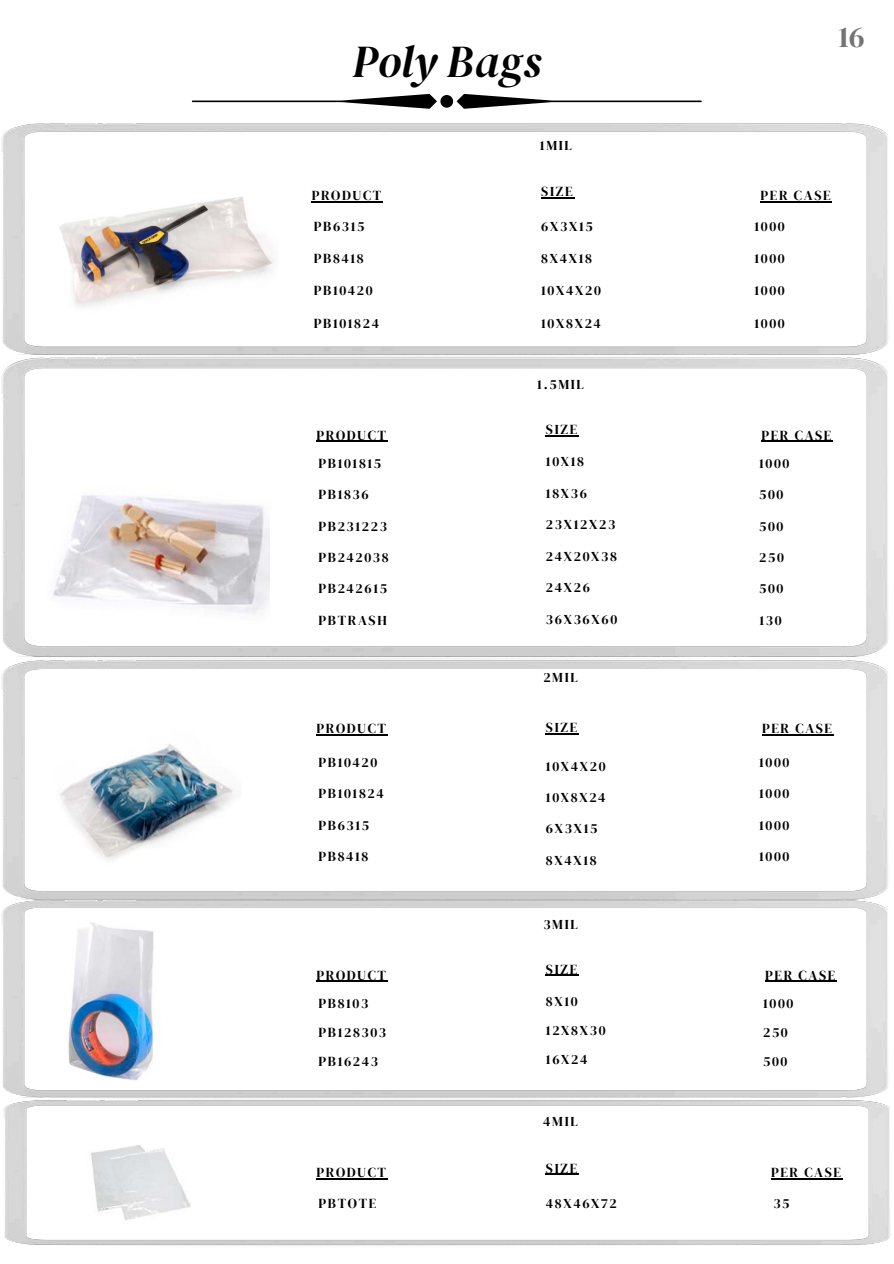
<style>
.page{position:relative;width:894px;height:1264px;background:#fff}
.page>*{position:absolute;margin:0;border:0;box-sizing:border-box;transform-origin:0 0}
.t1{font:italic 45px "DM Serif Display";color:#000}
.t2{font:30px "DM Serif Display";color:#737373}
.t3{font:13.65px "DM Serif Display";letter-spacing:.12em;color:#000}
</style>
<div class="page">
<svg style="left:192px;top:94px;width:509px;height:15px"></svg>
<img style="left:2px;top:124px;width:886px;height:776px">
<hr style="left:760px;top:201px;width:72px;height:1px;background:#000">
<hr style="left:311px;top:201px;width:72px;height:1px;background:#000">
<hr style="left:541px;top:197px;width:33px;height:1px;background:#000">
<img style="left:39px;top:168px;width:239px;height:145px">
<img style="left:48px;top:446px;width:222px;height:174px">
<hr style="left:761px;top:441px;width:71px;height:1px;background:#000">
<hr style="left:316px;top:441px;width:72px;height:1px;background:#000">
<hr style="left:545px;top:435px;width:33px;height:1px;background:#000">
<hr style="left:761px;top:734px;width:72px;height:1px;background:#000">
<hr style="left:316px;top:734px;width:72px;height:1px;background:#000">
<hr style="left:545px;top:733px;width:33px;height:1px;background:#000">
<img style="left:54px;top:713px;width:187px;height:155px">
<img style="left:2px;top:900px;width:886px;height:199px">
<hr style="left:765px;top:980px;width:71px;height:2px;background:#000">
<hr style="left:316px;top:980px;width:72px;height:2px;background:#000">
<hr style="left:545px;top:974px;width:33px;height:1px;background:#000">
<img style="left:62px;top:920px;width:99px;height:160px">
<img style="left:3px;top:1100px;width:887px;height:146px">
<img style="left:88px;top:1127px;width:107px;height:107px">
<hr style="left:545px;top:1173px;width:33px;height:1px;background:#000">
<hr style="left:316px;top:1177px;width:72px;height:2px;background:#000">
<hr style="left:770px;top:1177px;width:72px;height:2px;background:#000">
<p class="t1" style="left:352px;top:30px;width:190px">Poly Bags</p>
<p class="t2" style="left:838px;top:16px;width:28px">16</p>
<h1 class="t3" style="left:539px;top:136px;width:33px">1MIL</h1>
<p class="t3" style="left:541px;top:182px;width:33px">SIZE</p>
<p class="t3" style="left:311px;top:186px;width:71px">PRODUCT</p>
<p class="t3" style="left:760px;top:186px;width:72px">PER CASE</p>
<p class="t3" style="left:314px;top:216px;width:52px">PB6315</p>
<p class="t3" style="left:541px;top:216px;width:53px">6X3X15</p>
<p class="t3" style="left:754px;top:216px;width:32px">1000</p>
<p class="t3" style="left:314px;top:249px;width:51px">PB8418</p>
<p class="t3" style="left:541px;top:249px;width:52px">8X4X18</p>
<p class="t3" style="left:754px;top:249px;width:32px">1000</p>
<p class="t3" style="left:314px;top:281px;width:60px">PB10420</p>
<p class="t3" style="left:314px;top:314px;width:67px">PB101824</p>
<p class="t3" style="left:541px;top:281px;width:61px">10X4X20</p>
<p class="t3" style="left:541px;top:314px;width:61px">10X8X24</p>
<p class="t3" style="left:754px;top:281px;width:32px">1000</p>
<p class="t3" style="left:754px;top:314px;width:32px">1000</p>
<p class="t3" style="left:537px;top:374px;width:48px">1.5MIL</p>
<p class="t3" style="left:545px;top:420px;width:33px">SIZE</p>
<p class="t3" style="left:545px;top:452px;width:40px">10X18</p>
<p class="t3" style="left:545px;top:484px;width:43px">18X36</p>
<p class="t3" style="left:545px;top:515px;width:71px">23X12X23</p>
<p class="t3" style="left:545px;top:546px;width:73px">24X20X38</p>
<p class="t3" style="left:545px;top:578px;width:46px">24X26</p>
<p class="t3" style="left:545px;top:609px;width:73px">36X36X60</p>
<p class="t3" style="left:316px;top:425px;width:71px">PRODUCT</p>
<p class="t3" style="left:761px;top:425px;width:72px">PER CASE</p>
<p class="t3" style="left:318px;top:453px;width:64px">PB101815</p>
<p class="t3" style="left:318px;top:485px;width:52px">PB1836</p>
<p class="t3" style="left:318px;top:516px;width:70px">PB231223</p>
<p class="t3" style="left:318px;top:548px;width:72px">PB242038</p>
<p class="t3" style="left:318px;top:579px;width:70px">PB242615</p>
<p class="t3" style="left:318px;top:610px;width:70px">PBTRASH</p>
<p class="t3" style="left:759px;top:453px;width:32px">1000</p>
<p class="t3" style="left:759px;top:485px;width:26px">500</p>
<p class="t3" style="left:759px;top:516px;width:26px">500</p>
<p class="t3" style="left:759px;top:548px;width:26px">250</p>
<p class="t3" style="left:759px;top:579px;width:26px">500</p>
<p class="t3" style="left:759px;top:610px;width:24px">130</p>
<p class="t3" style="left:543px;top:667px;width:36px">2MIL</p>
<p class="t3" style="left:545px;top:718px;width:33px">SIZE</p>
<p class="t3" style="left:545px;top:756px;width:61px">10X4X20</p>
<p class="t3" style="left:545px;top:787px;width:61px">10X8X24</p>
<p class="t3" style="left:545px;top:819px;width:53px">6X3X15</p>
<p class="t3" style="left:545px;top:850px;width:52px">8X4X18</p>
<p class="t3" style="left:316px;top:718px;width:71px">PRODUCT</p>
<p class="t3" style="left:761px;top:718px;width:72px">PER CASE</p>
<p class="t3" style="left:318px;top:753px;width:60px">PB10420</p>
<p class="t3" style="left:318px;top:784px;width:67px">PB101824</p>
<p class="t3" style="left:318px;top:815px;width:52px">PB6315</p>
<p class="t3" style="left:318px;top:847px;width:51px">PB8418</p>
<p class="t3" style="left:759px;top:753px;width:32px">1000</p>
<p class="t3" style="left:759px;top:784px;width:32px">1000</p>
<p class="t3" style="left:759px;top:815px;width:32px">1000</p>
<p class="t3" style="left:759px;top:847px;width:32px">1000</p>
<p class="t3" style="left:543px;top:914px;width:36px">3MIL</p>
<p class="t3" style="left:545px;top:959px;width:33px">SIZE</p>
<p class="t3" style="left:316px;top:965px;width:71px">PRODUCT</p>
<p class="t3" style="left:765px;top:965px;width:72px">PER CASE</p>
<p class="t3" style="left:318px;top:994px;width:51px">PB8103</p>
<p class="t3" style="left:318px;top:1022px;width:69px">PB128303</p>
<p class="t3" style="left:318px;top:1051px;width:61px">PB16243</p>
<p class="t3" style="left:545px;top:992px;width:33px">8X10</p>
<p class="t3" style="left:545px;top:1020px;width:61px">12X8X30</p>
<p class="t3" style="left:545px;top:1049px;width:43px">16X24</p>
<p class="t3" style="left:763px;top:994px;width:32px">1000</p>
<p class="t3" style="left:763px;top:1022px;width:26px">250</p>
<p class="t3" style="left:763px;top:1051px;width:26px">500</p>
<p class="t3" style="left:543px;top:1111px;width:36px">4MIL</p>
<p class="t3" style="left:545px;top:1158px;width:33px">SIZE</p>
<p class="t3" style="left:316px;top:1162px;width:71px">PRODUCT</p>
<p class="t3" style="left:770px;top:1162px;width:72px">PER CASE</p>
<p class="t3" style="left:773px;top:1194px;width:18px">35</p>
<p class="t3" style="left:318px;top:1194px;width:59px">PBTOTE</p>
<p class="t3" style="left:545px;top:1194px;width:72px">48X46X72</p>
</div>
